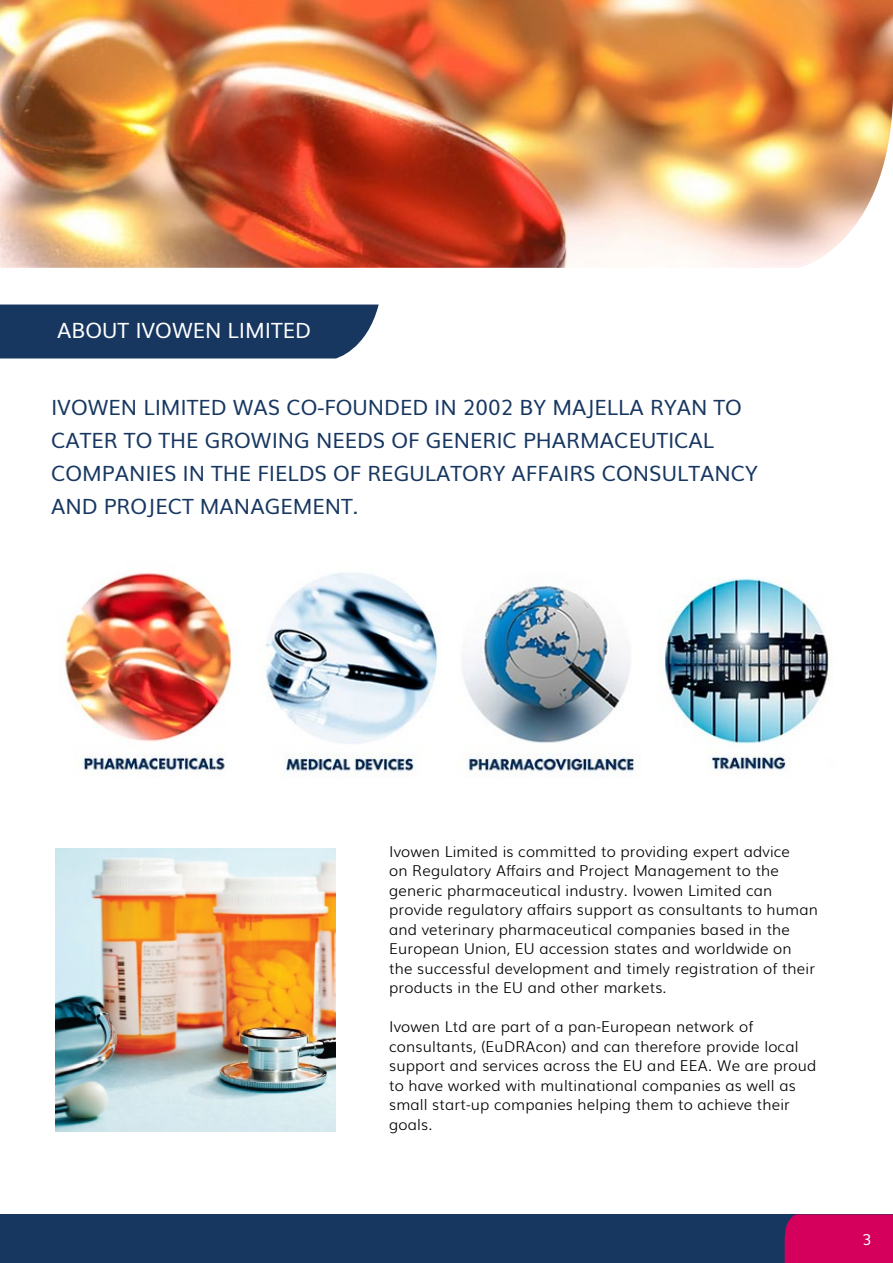
<style>
.page{position:relative;width:893px;height:1263px;background:#fff}
.page>*{position:absolute;margin:0;border:0;box-sizing:border-box;transform-origin:0 0}
.t1{font:21px/33px "Muli";color:#173761}
.t2{font:21px "Muli";color:#fff}
.t3{font:300 15px/19.5px "Muli";letter-spacing:.01em;color:#000}
.t4{font:15px "Muli";color:#fff}
</style>
<div class="page">
<div style="left:0;top:1214px;width:893px;height:49px;background:#173761"></div>
<div style="left:784px;top:1214px;width:109px;height:49px;background:#d4005b"></div>
<div style="left:0;top:304px;width:379px;height:54px;background:#173761"></div>
<img style="left:64px;top:573px;width:766px;height:204px">
<img style="left:0;top:0;width:893px;height:268px">
<img style="left:56px;top:849px;width:280px;height:282px">
<h1 class="t2" style="left:57px;top:314px;width:195px">ABOUT IVOWEN LIMITED</h1>
<h1 class="t1" style="left:51px;top:389px;width:708px">IVOWEN LIMITED WAS CO-FOUNDED IN 2002 BY MAJELLA RYAN TO CATER TO THE GROWING NEEDS OF GENERIC PHARMACEUTICAL COMPANIES IN THE FIELDS OF REGULATORY AFFAIRS CONSULTANCY AND PROJECT MANAGEMENT.</h1>
<p class="t3" style="left:389px;top:840px;width:430px">Ivowen Limited is committed to providing expert advice<br>on Regulatory Affairs and Project Management to the generic pharmaceutical industry. Ivowen Limited can provide regulatory affairs support as consultants to human and veterinary pharmaceutical companies based in the European Union, EU accession states and worldwide on the successful development and timely registration of their products in the EU and other markets.</p>
<p class="t3" style="left:389px;top:1016px;width:429px">Ivowen Ltd are part of a pan-European network of consultants, (EuDRAcon) and can therefore provide local support and services across the EU and EEA. We are proud to have worked with multinational companies as well as small start-up companies helping them to achieve their goals.</p>
<p class="t4" style="left:862px;top:1227px;width:11px">3</p>
</div>
